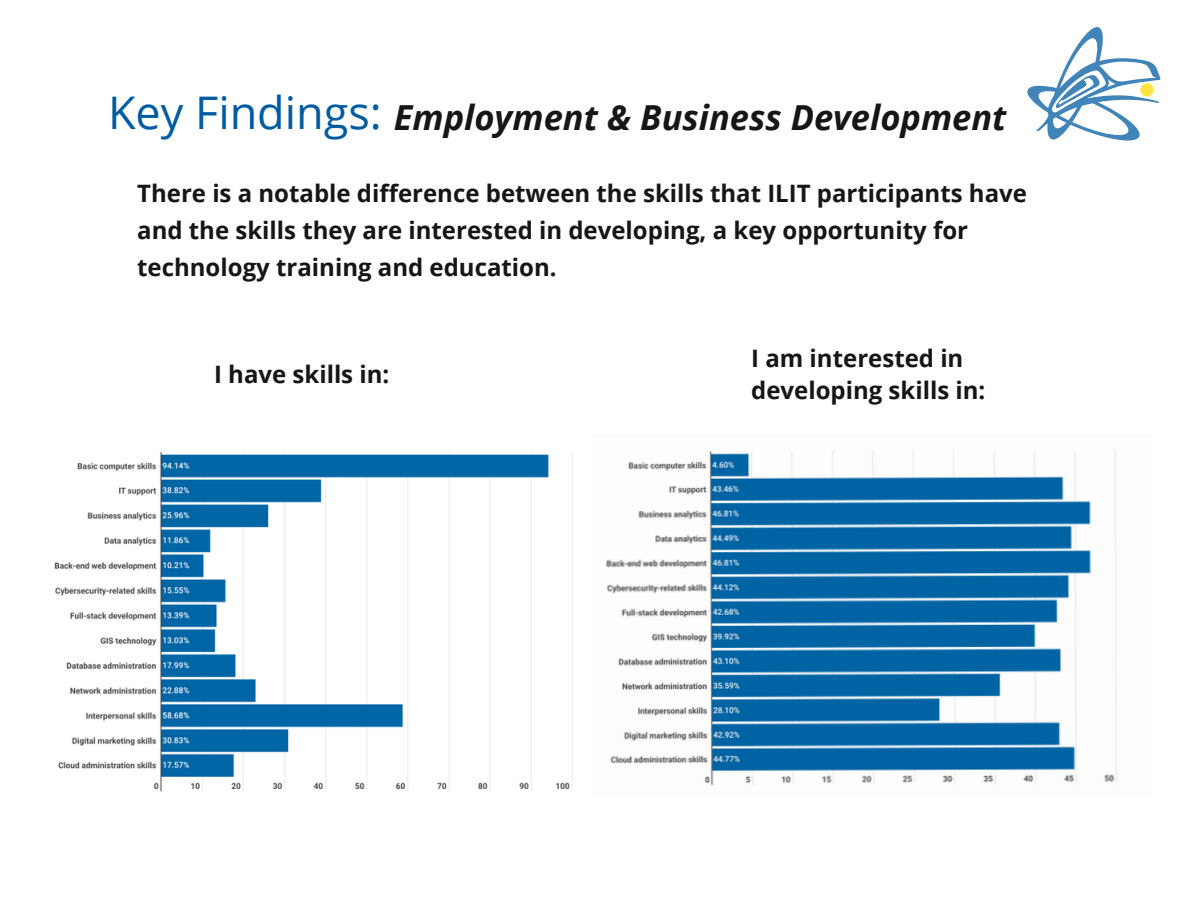
<style>
.page{position:relative;width:1188px;height:918px;background:#fff}
.page>*{position:absolute;margin:0;border:0;box-sizing:border-box;transform-origin:0 0}
.t1{font:45px "Open Sans";color:#005ca2}
.t2{font:italic 700 34.5px "Open Sans";color:#171615}
.t3{font:700 24px/37.2px "Open Sans";color:#171615}
</style>
<div class="page">
<svg style="left:1027px;top:27px;width:134px;height:114px"></svg>
<img style="left:54px;top:452px;width:519px;height:340px">
<img style="left:606px;top:450px;width:511px;height:335px">
<p class="t1" style="left:108px;top:81px;width:275px">Key Findings:</p>
<p class="t2" style="left:394px;top:94px;width:614px">Employment &amp; Business Development</p>
<p class="t3" style="left:137px;top:174px;width:891px">There is a notable difference between the skills that ILIT participants have and the skills they are interested in developing, a key opportunity for technology training and education.</p>
<p class="t3" style="left:214px;top:355px;width:177px">I have skills in:</p>
<p class="t3" style="left:751px;top:341px;width:236px;line-height:32.7px">I am interested in developing skills in:</p>
</div>
